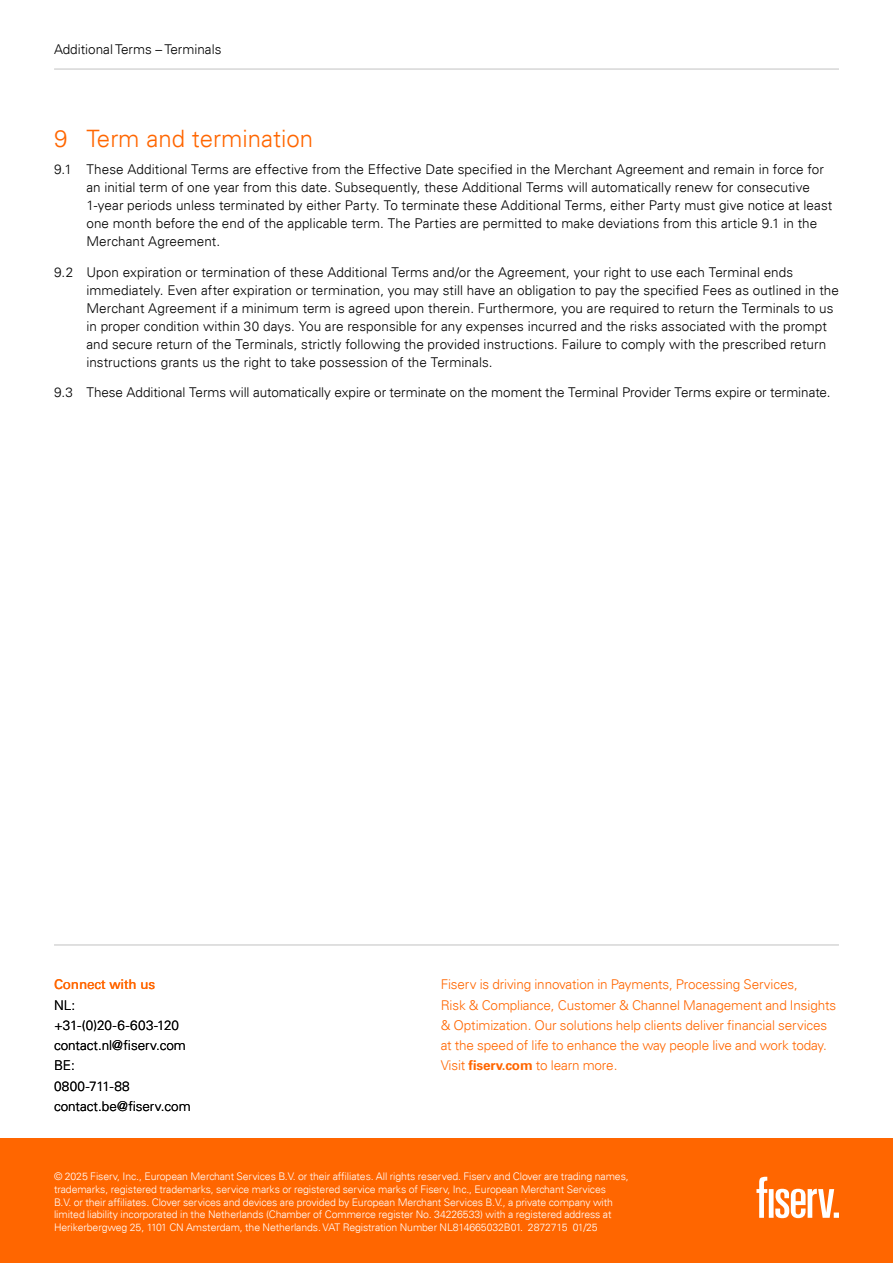
<style>
.page{position:relative;width:893px;height:1263px;background:#fff}
.page>*{position:absolute;margin:0;border:0;box-sizing:border-box;transform-origin:0 0}
.t1{font:300 24px "Univers For Fiserv 45";color:#f60}
.t2{font:300 13.5px/18px "Univers For Fiserv 45";letter-spacing:.005em;color:#000}
.t3{font:300 13.5px/20.2px "Univers For Fiserv 45";letter-spacing:-.01em;color:#f60}
.t4{font:13.5px "Univers For Fiserv 55";letter-spacing:-.01em;color:#f60}
.t5{font:300 10.5px/12.6px "Univers For Fiserv 45";letter-spacing:-.01em;color:#fff}
.s1{font-family:"Univers For Fiserv 65";font-weight:700}
</style>
<div class="page">
<hr style="left:54px;top:69px;width:785px;height:1px;background:#c2c2c2">
<div style="left:0;top:1138px;width:893px;height:125px;background:#f60"></div>
<svg style="left:756px;top:1177px;width:83px;height:41px"></svg>
<hr style="left:54px;top:945px;width:785px;height:1px;background:#c2c2c2">
<p class="t2" style="left:54px;top:40px;width:169px">Additional Terms – Terminals</p>
<h1 class="t1" style="left:54px;top:124px;width:261px">9 Term and termination</h1>
<p class="t2" style="left:86px;top:160px;width:747px;text-indent:-32px">9.1 These Additional Terms are effective from the Effective Date specified in the Merchant Agreement and remain in force for an initial term of one year from this date. Subsequently, these Additional Terms will automatically renew for consecutive 1-year periods unless terminated by either Party. To terminate these Additional Terms, either Party must give notice at least one month before the end of the applicable term. The Parties are permitted to make deviations from this article 9.1 in the Merchant Agreement.</p>
<p class="t2" style="left:86px;top:263px;width:754px;text-indent:-32px">9.2 Upon expiration or termination of these Additional Terms and/or the Agreement, your right to use each Terminal ends immediately. Even after expiration or termination, you may still have an obligation to pay the specified Fees as outlined in the Merchant Agreement if a minimum term is agreed upon therein. Furthermore, you are required to return the Terminals to us in proper condition within 30 days. You are responsible for any expenses incurred and the risks associated with the prompt and secure return of the Terminals, strictly following the provided instructions. Failure to comply with the prescribed return instructions grants us the right to take possession of the Terminals.</p>
<p class="t2" style="left:54px;top:384px;width:778px">9.3 These Additional Terms will automatically expire or terminate on the moment the Terminal Provider Terms expire or terminate.</p>
<p class="t4" style="left:54px;top:976px;width:103px">Connect with us</p>
<p class="t2" style="left:54px;top:995px;width:138px;line-height:20.2px">NL: +31-(0)20-6-603-120 contact.nl@fiserv.com<br>BE:<br>0800-711-88 contact.be@fiserv.com</p>
<p class="t3" style="left:441px;top:974px;width:397px">Fiserv is driving innovation in Payments, Processing Services,<br>Risk &amp; Compliance, Customer &amp; Channel Management and Insights &amp; Optimization. Our solutions help clients deliver financial services at the speed of life to enhance the way people live and work today.<br>Visit <span class="s1">fiserv.com</span> to learn more.</p>
<p class="t5" style="left:54px;top:1170px;width:576px">© 2025 Fiserv, Inc., European Merchant Services B.V. or their affiliates. All rights reserved. Fiserv and Clover are trading names, trademarks, registered trademarks, service marks or registered service marks of Fiserv, Inc., European Merchant Services<br>B.V. or their affiliates. Clover services and devices are provided by European Merchant Services B.V., a private company with limited liability incorporated in the Netherlands (Chamber of Commerce register No. 34226533) with a registered address at Herikerbergweg 25, 1101 CN Amsterdam, the Netherlands. VAT Registration Number NL814665032B01. 2872715 01/25</p>
</div>
